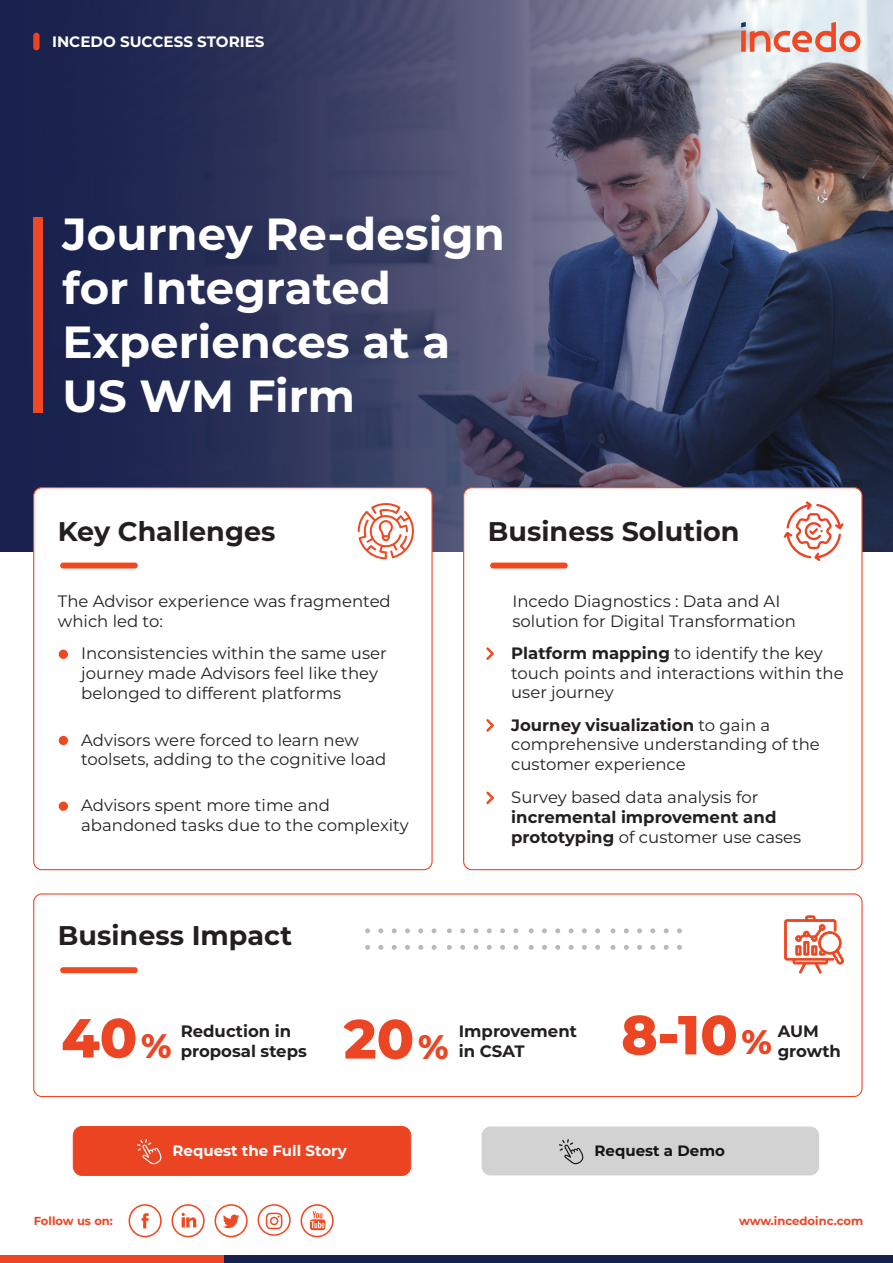
<style>
.page{position:relative;width:893px;height:1263px;background:#fff}
.page>*{position:absolute;margin:0;border:0;box-sizing:border-box;transform-origin:0 0}
.t1{font:800 54.9px "Montserrat";color:#eb4523}
.t2{font:700 45px/54px "Montserrat";color:#fff}
.t3{font:700 27px "Montserrat";color:#231f20}
.t4{font:16.5px/19.8px "Montserrat";color:#231f20}
.t5{font:700 16.5px/19.8px "Montserrat";color:#231f20}
.t6{font:700 15.15px "Montserrat";color:#fff}
.t7{font:700 15px "Montserrat";color:#fff}
.t8{font:700 15px "Montserrat";color:#181415}
.t9{font:700 11.55px "Montserrat";color:#ec4523}
.s1{font-weight:700}
.s2{font-weight:400}
.s3{font-weight:800;font-size:54.9px;color:#eb4523}
.s4{font-weight:800;font-size:34.05px;color:#eb4523}
.s5{font-size:34.05px}
</style>
<div class="page">
<img style="left:0;top:0;width:893px;height:552px">
<svg style="left:741px;top:22px;width:119px;height:30px;background:#e7b0a5"></svg>
<div style="left:34px;top:488px;width:398px;height:382px;background:#fff;border-radius:8px"></div>
<div style="left:33px;top:487px;width:400px;height:383px;border:1px solid #ef4822;border-radius:8px"></div>
<div style="left:60px;top:562px;width:78px;height:6px;background:#ef4822;border-radius:3px"></div>
<div style="left:33px;top:893px;width:830px;height:204px;border:1px solid #ef4822;border-radius:8px"></div>
<div style="left:60px;top:967px;width:78px;height:6px;background:#ef4822;border-radius:3px"></div>
<svg style="left:358px;top:503px;width:56px;height:56px"></svg>
<div style="left:464px;top:488px;width:398px;height:382px;background:#fff;border-radius:8px"></div>
<div style="left:463px;top:487px;width:399px;height:383px;border:1px solid #ef4822;border-radius:8px"></div>
<div style="left:490px;top:562px;width:78px;height:6px;background:#ef4822;border-radius:3px"></div>
<svg style="left:784px;top:501px;width:59px;height:60px"></svg>
<svg style="left:365px;top:928px;width:5px;height:5px"></svg>
<svg style="left:365px;top:945px;width:5px;height:5px"></svg>
<svg style="left:378px;top:928px;width:5px;height:5px"></svg>
<svg style="left:378px;top:945px;width:5px;height:5px"></svg>
<svg style="left:392px;top:928px;width:5px;height:5px"></svg>
<svg style="left:392px;top:945px;width:5px;height:5px"></svg>
<svg style="left:405px;top:928px;width:5px;height:5px"></svg>
<svg style="left:405px;top:945px;width:5px;height:5px"></svg>
<svg style="left:418px;top:928px;width:5px;height:5px"></svg>
<svg style="left:418px;top:945px;width:5px;height:5px"></svg>
<svg style="left:432px;top:928px;width:5px;height:5px"></svg>
<svg style="left:432px;top:945px;width:5px;height:5px"></svg>
<svg style="left:447px;top:928px;width:5px;height:5px"></svg>
<svg style="left:447px;top:945px;width:5px;height:5px"></svg>
<svg style="left:460px;top:928px;width:5px;height:5px"></svg>
<svg style="left:460px;top:945px;width:5px;height:5px"></svg>
<svg style="left:473px;top:928px;width:5px;height:5px"></svg>
<svg style="left:473px;top:945px;width:5px;height:5px"></svg>
<svg style="left:487px;top:928px;width:5px;height:5px"></svg>
<svg style="left:487px;top:945px;width:5px;height:5px"></svg>
<svg style="left:500px;top:928px;width:5px;height:5px"></svg>
<svg style="left:500px;top:945px;width:5px;height:5px"></svg>
<svg style="left:513px;top:928px;width:5px;height:5px"></svg>
<svg style="left:513px;top:945px;width:5px;height:5px"></svg>
<svg style="left:529px;top:928px;width:5px;height:5px"></svg>
<svg style="left:529px;top:945px;width:5px;height:5px"></svg>
<svg style="left:542px;top:928px;width:5px;height:5px"></svg>
<svg style="left:542px;top:945px;width:5px;height:5px"></svg>
<svg style="left:555px;top:928px;width:5px;height:5px"></svg>
<svg style="left:555px;top:945px;width:5px;height:5px"></svg>
<svg style="left:569px;top:928px;width:4px;height:5px"></svg>
<svg style="left:569px;top:945px;width:4px;height:5px"></svg>
<svg style="left:582px;top:928px;width:5px;height:5px"></svg>
<svg style="left:582px;top:945px;width:5px;height:5px"></svg>
<svg style="left:595px;top:928px;width:5px;height:5px"></svg>
<svg style="left:595px;top:945px;width:5px;height:5px"></svg>
<svg style="left:610px;top:928px;width:5px;height:5px"></svg>
<svg style="left:610px;top:945px;width:5px;height:5px"></svg>
<svg style="left:624px;top:928px;width:5px;height:5px"></svg>
<svg style="left:624px;top:945px;width:5px;height:5px"></svg>
<svg style="left:637px;top:928px;width:5px;height:5px"></svg>
<svg style="left:637px;top:945px;width:5px;height:5px"></svg>
<svg style="left:650px;top:928px;width:5px;height:5px"></svg>
<svg style="left:650px;top:945px;width:5px;height:5px"></svg>
<svg style="left:664px;top:928px;width:5px;height:5px"></svg>
<svg style="left:664px;top:945px;width:5px;height:5px"></svg>
<svg style="left:677px;top:928px;width:5px;height:5px"></svg>
<svg style="left:677px;top:945px;width:5px;height:5px"></svg>
<svg style="left:784px;top:915px;width:60px;height:59px"></svg>
<div style="left:0;top:1255px;width:225px;height:8px;background:#ec4523"></div>
<div style="left:225px;top:1255px;width:668px;height:8px;background:#16214e"></div>
<svg style="left:129px;top:1204px;width:33px;height:33px"></svg>
<svg style="left:171px;top:1204px;width:34px;height:33px"></svg>
<svg style="left:215px;top:1204px;width:33px;height:33px"></svg>
<svg style="left:258px;top:1204px;width:33px;height:32px"></svg>
<svg style="left:301px;top:1204px;width:33px;height:33px"></svg>
<div style="left:33px;top:33px;width:7px;height:17px;background:#eb4423;border-radius:3px"></div>
<div style="left:59px;top:650px;width:9px;height:9px;background:#ef4822;border-radius:50%"></div>
<div style="left:59px;top:736px;width:9px;height:9px;background:#ef4822;border-radius:50%"></div>
<div style="left:59px;top:801px;width:9px;height:10px;background:#ef4822;border-radius:50%"></div>
<svg style="left:486px;top:647px;width:8px;height:13px"></svg>
<svg style="left:486px;top:719px;width:8px;height:13px"></svg>
<svg style="left:486px;top:792px;width:8px;height:13px"></svg>
<div style="left:34px;top:217px;width:9px;height:196px;background:#ef4822"></div>
<div style="left:73px;top:1126px;width:338px;height:49px;background:#eb4423;border-radius:9px"></div>
<div style="left:73px;top:1126px;width:338px;height:50px;border:1px solid #ef4822;border-radius:9px"></div>
<svg style="left:137px;top:1139px;width:25px;height:25px"></svg>
<div style="left:482px;top:1126px;width:337px;height:49px;background:#d3d2d2;border-radius:9px"></div>
<svg style="left:559px;top:1139px;width:25px;height:25px"></svg>
<p class="t6" style="left:52px;top:30px;width:214px">INCEDO SUCCESS STORIES</p>
<h2 class="t2" style="left:63px;top:205px;width:444px">Journey Re-design for Integrated<br>Experiences at a<br>US WM Firm</h2>
<h3 class="t3" style="left:58px;top:512px;width:219px">Key Challenges</h3>
<h3 class="t3" style="left:488px;top:512px;width:253px">Business Solution</h3>
<p class="t4" style="left:58px;top:591px;width:334px">The Advisor experience was fragmented which led to:</p>
<p class="t4" style="left:512px;top:591px;width:285px">Incedo Diagnostics : Data and AI solution for Digital Transformation</p>
<p class="t4" style="left:81px;top:643px;width:307px">Inconsistencies within the same user journey made Advisors feel like they belonged to different platforms</p>
<p class="t4" style="left:81px;top:729px;width:307px">Advisors were forced to learn new toolsets, adding to the cognitive load</p>
<p class="t4" style="left:81px;top:795px;width:329px">Advisors spent more time and abandoned tasks due to the complexity</p>
<h3 class="t3" style="left:58px;top:916px;width:236px">Business Impact</h3>
<p class="t4" style="left:511px;top:642px;width:334px"><span class="s1">Platform mapping</span> to identify the key touch points and interactions within the user journey</p>
<p class="t4" style="left:511px;top:714px;width:310px"><span class="s1">Journey visualization</span> to gain a comprehensive understanding of the customer experience</p>
<p class="t4" style="left:511px;top:787px;width:249px">Survey based data analysis for</p>
<p class="t5" style="left:511px;top:806px;width:291px">incremental improvement and prototyping <span class="s2">of customer use cases</span></p>
<p class="t5" style="left:61px;top:1020px;width:247px;text-indent:119px">Reduction in<br><span class="s3">40</span><span class="s4">%</span> proposal steps</p>
<h1 class="t1" style="left:621px;top:995px;width:153px">8-10<span class="s5">%</span></h1>
<p class="t5" style="left:344px;top:1020px;width:235px;text-indent:115px">Improvement<br><span class="s3">20</span><span class="s4">%</span> in CSAT</p>
<p class="t5" style="left:778px;top:1020px;width:65px">AUM growth</p>
<p class="t7" style="left:173px;top:1140px;width:176px">Request the Full Story</p>
<p class="t8" style="left:595px;top:1139px;width:132px">Request a Demo</p>
<p class="t9" style="left:34px;top:1213px;width:81px">Follow us on:</p>
<p class="t9" style="left:739px;top:1213px;width:126px">www.incedoinc.com</p>
</div>
